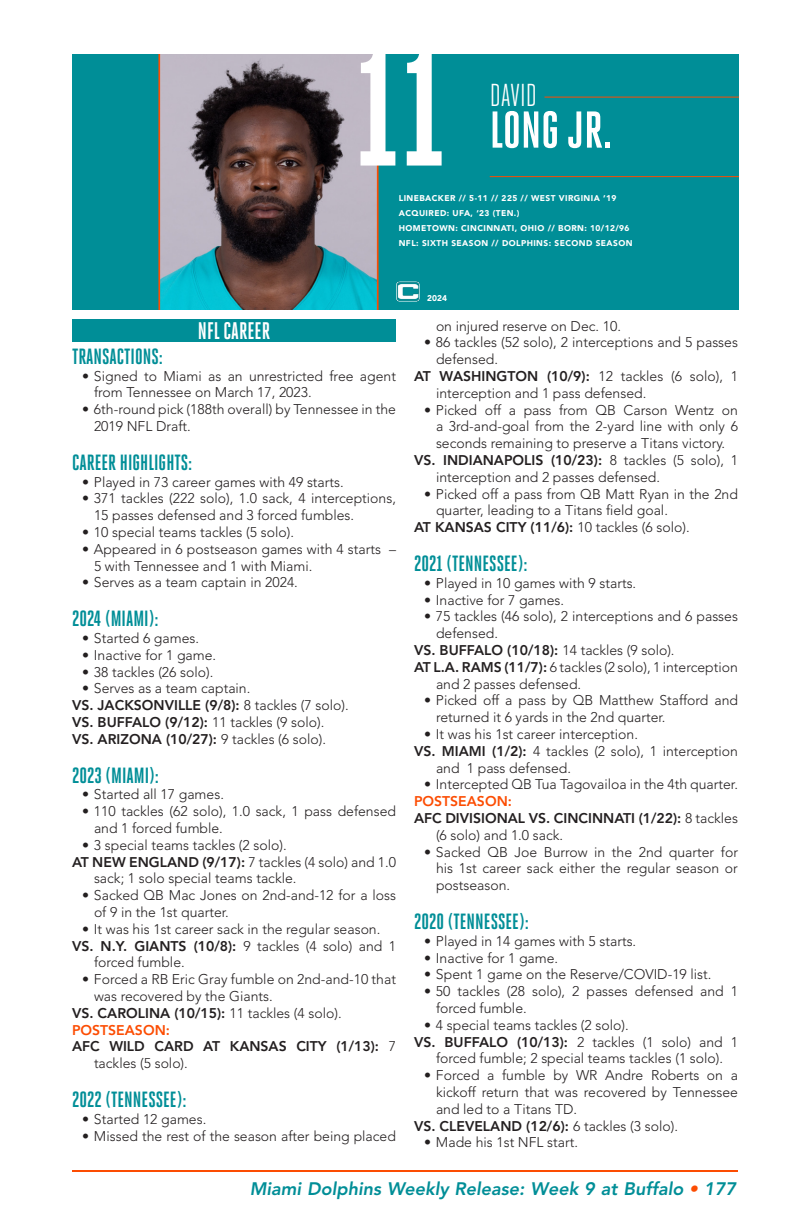
<style>
.page{position:relative;width:792px;height:1224px;background:#fff}
.page>*{position:absolute;margin:0;border:0;box-sizing:border-box;transform-origin:0 0}
.t1{font:700 162.2px "Heroic Condensed";color:#fff}
.t2{font:700 51.8px "Heroic Condensed";color:#fff}
.t3{font:31.6px "Heroic Condensed";color:#fff}
.t4{font:700 24px "Heroic Condensed";color:#fff}
.t5{font:700 22px "Heroic Condensed";color:#008e97}
.t6{font:italic 800 18px "Avenir LT Std";color:#008e97}
.t7{font:300 14px/16.8px "Avenir LT Std";color:#231f20}
.t8{font:800 14px/16.8px "Avenir LT Std";color:#231f20}
.t9{font:800 14px "Avenir LT Std";color:#fc4c02}
.t10{font:900 8.4px/15px "Avenir LT Std";letter-spacing:.05em;color:#fff}
.s1{font-weight:300}
.s2{font-weight:800}
.s3{color:#fc4c02}
</style>
<div class="page">
<hr style="left:72px;top:1170px;width:666px;height:2px;background:#fc4c02">
<div style="left:72px;top:54px;width:667px;height:256px;background:#008e97"></div>
<svg style="left:158px;top:54px;width:221px;height:256px;background:#72777b"></svg>
<hr style="left:490px;top:176px;width:249px;height:1px;background:#fc4c02">
<hr style="left:544px;top:97px;width:195px;height:1px;background:#fc4c02">
<div style="left:72px;top:319px;width:324px;height:23px;background:#008e97"></div>
<img style="left:396px;top:282px;width:24px;height:19px">
<p class="t1" style="left:355px;top:20px;width:94px">11</p>
<p class="t3" style="left:490px;top:78px;width:49px">DAVID</p>
<p class="t2" style="left:490px;top:101px;width:124px">LONG JR.</p>
<p class="t10" style="left:399px;top:191px;width:235px">LINEBACKER // 5-11 // 225 // WEST VIRGINIA ‘19<br>ACQUIRED: UFA, ‘23 (TEN.)<br>HOMETOWN: CINCINNATI, OHIO // BORN: 10/12/96<br>NFL: SIXTH SEASON // DOLPHINS: SECOND SEASON</p>
<p class="t4" style="left:198px;top:317px;width:74px">NFL CAREER</p>
<p class="t5" style="left:72px;top:344px;width:93px">TRANSACTIONS:</p>
<p class="t7" style="left:94px;top:367px;width:303px;text-indent:-12px">• Signed to Miami as an unrestricted free agent from Tennessee on March 17, 2023.</p>
<p class="t7" style="left:94px;top:401px;width:304px;text-indent:-12px">• 6th-round pick (188th overall) by Tennessee in the<br>2019 NFL Draft.</p>
<p class="t5" style="left:72px;top:450px;width:122px">CAREER HIGHLIGHTS:</p>
<p class="t7" style="left:82px;top:473px;width:263px">• Played in 73 career games with 49 starts.</p>
<p class="t7" style="left:94px;top:490px;width:303px;text-indent:-12px">• 371 tackles (222 solo), 1.0 sack, 4 interceptions,<br>15 passes defensed and 3 forced fumbles.</p>
<p class="t7" style="left:82px;top:524px;width:214px">• 10 special teams tackles (5 solo).</p>
<p class="t7" style="left:94px;top:541px;width:304px;text-indent:-12px">• Appeared in 6 postseason games with 4 starts –<br>5 with Tennessee and 1 with Miami.</p>
<p class="t7" style="left:82px;top:574px;width:217px">• Serves as a team captain in 2024.</p>
<p class="t5" style="left:72px;top:606px;width:88px">2024 (MIAMI):</p>
<p class="t7" style="left:82px;top:630px;width:119px">• Started 6 games.</p>
<p class="t7" style="left:82px;top:647px;width:136px">• Inactive for 1 game.</p>
<p class="t7" style="left:82px;top:663px;width:133px">• 38 tackles (26 solo).</p>
<p class="t7" style="left:82px;top:680px;width:170px">• Serves as a team captain.</p>
<p class="t8" style="left:72px;top:697px;width:278px">VS. JACKSONVILLE (9/8): <span class="s1">8 tackles (7 solo).</span></p>
<p class="t8" style="left:72px;top:714px;width:254px">VS. BUFFALO (9/12): <span class="s1">11 tackles (9 solo).</span></p>
<p class="t8" style="left:72px;top:731px;width:256px">VS. ARIZONA (10/27): <span class="s1">9 tackles (6 solo).</span></p>
<p class="t5" style="left:72px;top:763px;width:89px">2023 (MIAMI):</p>
<p class="t7" style="left:82px;top:786px;width:143px">• Started all 17 games.</p>
<p class="t7" style="left:94px;top:803px;width:304px;text-indent:-12px">• 110 tackles (62 solo), 1.0 sack, 1 pass defensed and 1 forced fumble.</p>
<p class="t7" style="left:82px;top:837px;width:206px">• 3 special teams tackles (2 solo).</p>
<p class="t7" style="left:94px;top:853px;width:304px;text-indent:-22px"><span class="s2">AT NEW ENGLAND (9/17):</span> 7 tackles (4 solo) and 1.0 sack; 1 solo special teams tackle.</p>
<p class="t7" style="left:94px;top:887px;width:304px;text-indent:-12px">• Sacked QB Mac Jones on 2nd-and-12 for a loss of 9 in the 1st quarter.</p>
<p class="t7" style="left:82px;top:921px;width:300px">• It was his 1st career sack in the regular season.</p>
<p class="t7" style="left:94px;top:937px;width:304px;text-indent:-22px"><span class="s2">VS. N.Y. GIANTS (10/8):</span> 9 tackles (4 solo) and 1 forced fumble.</p>
<p class="t7" style="left:94px;top:971px;width:304px;text-indent:-12px">• Forced a RB Eric Gray fumble on 2nd-and-10 that was recovered by the Giants.</p>
<p class="t8" style="left:72px;top:1005px;width:271px">VS. CAROLINA (10/15): <span class="s1">11 tackles (4 solo).</span></p>
<p class="t9" style="left:72px;top:1021px;width:99px">POSTSEASON:</p>
<p class="t8" style="left:94px;top:1038px;width:304px;text-indent:-22px">AFC WILD CARD AT KANSAS CITY (1/13): <span class="s1">7 tackles (5 solo).</span></p>
<p class="t5" style="left:72px;top:1087px;width:116px">2022 (TENNESSEE):</p>
<p class="t7" style="left:82px;top:1111px;width:126px">• Started 12 games.</p>
<p class="t7" style="left:82px;top:1127px;width:315px">• Missed the rest of the season after being placed</p>
<p class="t10" style="left:427px;top:291px;width:21px">2024</p>
<p class="t7" style="left:436px;top:317px;width:187px">on injured reserve on Dec. 10.</p>
<p class="t7" style="left:436px;top:334px;width:304px;text-indent:-12px">• 86 tackles (52 solo), 2 interceptions and 5 passes defensed.</p>
<p class="t7" style="left:436px;top:368px;width:303px;text-indent:-22px"><span class="s2">AT WASHINGTON (10/9):</span> 12 tackles (6 solo), 1 interception and 1 pass defensed.</p>
<p class="t7" style="left:436px;top:401px;width:304px;text-align:justify;text-indent:-12px">• Picked off a pass from QB Carson Wentz on a 3rd-and-goal from the 2-yard line with only 6 seconds remaining to preserve a Titans victory.</p>
<p class="t7" style="left:436px;top:452px;width:304px;text-indent:-22px"><span class="s2">VS. INDIANAPOLIS (10/23):</span> 8 tackles (5 solo), 1 interception and 2 passes defensed.</p>
<p class="t7" style="left:436px;top:485px;width:303px;text-indent:-12px">• Picked off a pass from QB Matt Ryan in the 2nd quarter, leading to a Titans field goal.</p>
<p class="t8" style="left:414px;top:519px;width:277px">AT KANSAS CITY (11/6): <span class="s1">10 tackles (6 solo).</span></p>
<p class="t5" style="left:414px;top:551px;width:115px">2021 (TENNESSEE):</p>
<p class="t7" style="left:424px;top:575px;width:214px">• Played in 10 games with 9 starts.</p>
<p class="t7" style="left:424px;top:591px;width:142px">• Inactive for 7 games.</p>
<p class="t7" style="left:436px;top:608px;width:304px;text-indent:-12px">• 75 tackles (46 solo), 2 interceptions and 6 passes defensed.</p>
<p class="t8" style="left:414px;top:642px;width:262px">VS. BUFFALO (10/18): <span class="s1">14 tackles (9 solo).</span></p>
<p class="t7" style="left:436px;top:659px;width:304px;text-indent:-22px"><span class="s2">AT L.A. RAMS (11/7):</span> 6 tackles (2 solo), 1 interception and 2 passes defensed.</p>
<p class="t7" style="left:436px;top:692px;width:304px;text-indent:-12px">• Picked off a pass by QB Matthew Stafford and returned it 6 yards in the 2nd quarter.</p>
<p class="t7" style="left:424px;top:726px;width:216px">• It was his 1st career interception.</p>
<p class="t7" style="left:436px;top:743px;width:304px;text-indent:-22px"><span class="s2">VS. MIAMI (1/2):</span> 4 tackles (2 solo), 1 interception and 1 pass defensed.</p>
<p class="t7" style="left:424px;top:776px;width:315px">• Intercepted QB Tua Tagovailoa in the 4th quarter.</p>
<p class="t9" style="left:414px;top:793px;width:99px">POSTSEASON:</p>
<p class="t8" style="left:436px;top:810px;width:304px;text-indent:-22px">AFC DIVISIONAL VS. CINCINNATI (1/22): <span class="s1">8 tackles (6 solo) and 1.0 sack.</span></p>
<p class="t7" style="left:436px;top:843px;width:303px;text-align:justify;text-indent:-12px">• Sacked QB Joe Burrow in the 2nd quarter for his 1st career sack either the regular season or postseason.</p>
<p class="t5" style="left:414px;top:909px;width:116px">2020 (TENNESSEE):</p>
<p class="t7" style="left:424px;top:933px;width:214px">• Played in 14 games with 5 starts.</p>
<p class="t7" style="left:424px;top:949px;width:136px">• Inactive for 1 game.</p>
<p class="t7" style="left:424px;top:966px;width:289px">• Spent 1 game on the Reserve/COVID-19 list.</p>
<p class="t7" style="left:436px;top:983px;width:303px;text-indent:-12px">• 50 tackles (28 solo), 2 passes defensed and 1 forced fumble.</p>
<p class="t7" style="left:424px;top:1017px;width:206px">• 4 special teams tackles (2 solo).</p>
<p class="t7" style="left:414px;top:1033px;width:326px;text-align:center"><span class="s2">VS. BUFFALO (10/13):</span> 2 tackles (1 solo) and 1 forced fumble; 2 special teams tackles (1 solo).</p>
<p class="t7" style="left:436px;top:1067px;width:303px;text-align:justify;text-indent:-12px">• Forced a fumble by WR Andre Roberts on a kickoff return that was recovered by Tennessee and led to a Titans TD.</p>
<p class="t8" style="left:414px;top:1117px;width:265px">VS. CLEVELAND (12/6): <span class="s1">6 tackles (3 solo).</span></p>
<p class="t7" style="left:424px;top:1134px;width:156px">• Made his 1st NFL start.</p>
<p class="t6" style="left:250px;top:1178px;width:488px">Miami Dolphins Weekly Release: Week 9 at Buffalo <span class="s3">•</span> 177</p>
</div>
